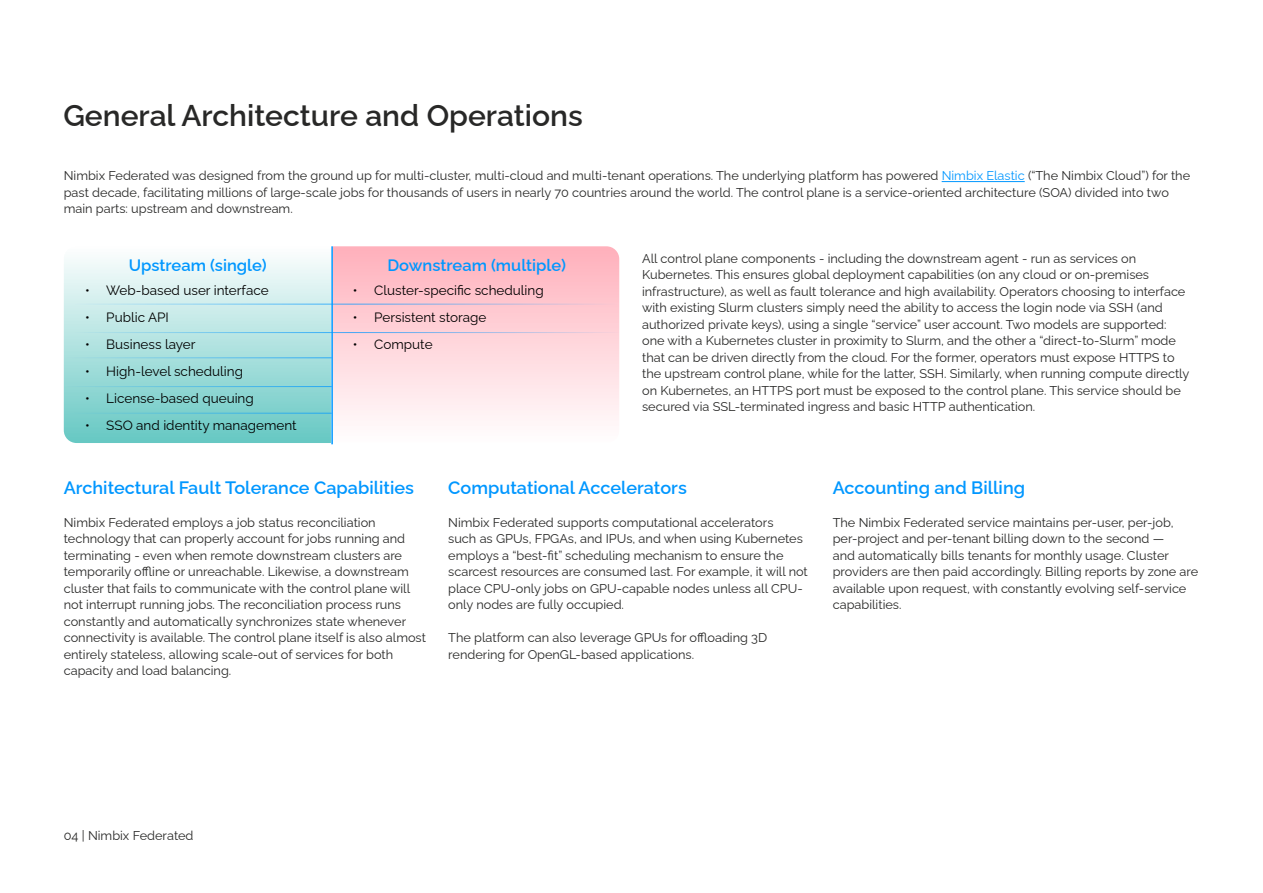
<style>
.page{position:relative;width:1263px;height:893px;background:#fff}
.page>*{position:absolute;margin:0;border:0;box-sizing:border-box;transform-origin:0 0}
.t1{font:600 30px "Raleway";color:#282827}
.t2{font:600 18px "Raleway";color:#0097ff}
.t3{font:600 16.5px "Raleway";color:#0097ff}
.t4{font:13.5px "Raleway";color:#000}
.t5{font:12.75px/16.5px "Raleway";color:#282827}
.s1{color:#0097ff}
</style>
<div class="page">
<svg style="left:333px;top:246px;width:286px;height:174px;background:#fed2d8"></svg>
<svg style="left:64px;top:259px;width:267px;height:184px;background:#ace1de"></svg>
<hr style="left:942px;top:181px;width:83px;height:1px;background:#0097ff">
<hr style="left:64px;top:304px;width:555px;height:1px;background:#0097ff">
<hr style="left:64px;top:332px;width:555px;height:1px;background:#0097ff">
<hr style="left:64px;top:357px;width:268px;height:1px;background:#0097ff">
<hr style="left:64px;top:386px;width:268px;height:1px;background:#0097ff">
<hr style="left:64px;top:413px;width:268px;height:1px;background:#0097ff">
<hr style="left:331px;top:246px;width:2px;height:198px;background:#0097ff">
<h1 class="t1" style="left:63px;top:92px;width:521px">General Architecture and Operations</h1>
<p class="t5" style="left:64px;top:166px;width:1128px">Nimbix Federated was designed from the ground up for multi-cluster, multi-cloud and multi-tenant operations. The underlying platform has powered <span class="s1">Nimbix Elastic</span> (“The Nimbix Cloud”) for the past decade, facilitating millions of large-scale jobs for thousands of users in nearly 70 countries around the world. The control plane is a service-oriented architecture (SOA) divided into two main parts: upstream and downstream.</p>
<p class="t5" style="left:642px;top:249px;width:549px">All control plane components - including the downstream agent - run as services on Kubernetes. This ensures global deployment capabilities (on any cloud or on-premises infrastructure), as well as fault tolerance and high availability. Operators choosing to interface with existing Slurm clusters simply need the ability to access the login node via SSH (and authorized private keys), using a single “service” user account. Two models are supported: one with a Kubernetes cluster in proximity to Slurm, and the other a “direct-to-Slurm” mode that can be driven directly from the cloud. For the former, operators must expose HTTPS to the upstream control plane, while for the latter, SSH. Similarly, when running compute directly on Kubernetes, an HTTPS port must be exposed to the control plane. This service should be secured via SSL-terminated ingress and basic HTTP authentication.</p>
<p class="t3" style="left:129px;top:252px;width:139px">Upstream (single)</p>
<p class="t3" style="left:387px;top:252px;width:180px">Downstream (multiple)</p>
<p class="t4" style="left:353px;top:279px;width:192px">• Cluster-specific scheduling</p>
<p class="t4" style="left:353px;top:306px;width:135px">• Persistent storage</p>
<p class="t4" style="left:353px;top:333px;width:81px">• Compute</p>
<p class="t4" style="left:85px;top:279px;width:185px">• Web-based user interface</p>
<p class="t4" style="left:85px;top:306px;width:85px">• Public API</p>
<p class="t4" style="left:85px;top:333px;width:112px">• Business layer</p>
<p class="t4" style="left:85px;top:360px;width:160px">• High-level scheduling</p>
<p class="t4" style="left:85px;top:387px;width:170px">• License-based queuing</p>
<p class="t4" style="left:85px;top:414px;width:213px">• SSO and identity management</p>
<h2 class="t2" style="left:64px;top:474px;width:352px">Architectural Fault Tolerance Capabilities</h2>
<p class="t5" style="left:64px;top:513px;width:364px">Nimbix Federated employs a job status reconciliation technology that can properly account for jobs running and terminating - even when remote downstream clusters are temporarily offline or unreachable. Likewise, a downstream cluster that fails to communicate with the control plane will not interrupt running jobs. The reconciliation process runs constantly and automatically synchronizes state whenever connectivity is available. The control plane itself is also almost entirely stateless, allowing scale-out of services for both capacity and load balancing.</p>
<h2 class="t2" style="left:448px;top:473px;width:240px">Computational Accelerators</h2>
<p class="t5" style="left:448px;top:513px;width:361px">Nimbix Federated supports computational accelerators<br>such as GPUs, FPGAs, and IPUs, and when using Kubernetes employs a “best-fit” scheduling mechanism to ensure the scarcest resources are consumed last. For example, it will not place CPU-only jobs on GPU-capable nodes unless all CPU&shy;only nodes are fully occupied.</p>
<p class="t5" style="left:448px;top:628px;width:320px">The platform can also leverage GPUs for offloading 3D rendering for OpenGL-based applications.</p>
<h2 class="t2" style="left:833px;top:473px;width:194px">Accounting and Billing</h2>
<p class="t5" style="left:833px;top:513px;width:367px">The Nimbix Federated service maintains per-user, per-job, per-project and per-tenant billing down to the second —<br>and automatically bills tenants for monthly usage. Cluster providers are then paid accordingly. Billing reports by zone are available upon request, with constantly evolving self-service capabilities.</p>
<p class="t5" style="left:64px;top:826px;width:131px">04 | Nimbix Federated</p>
</div>
